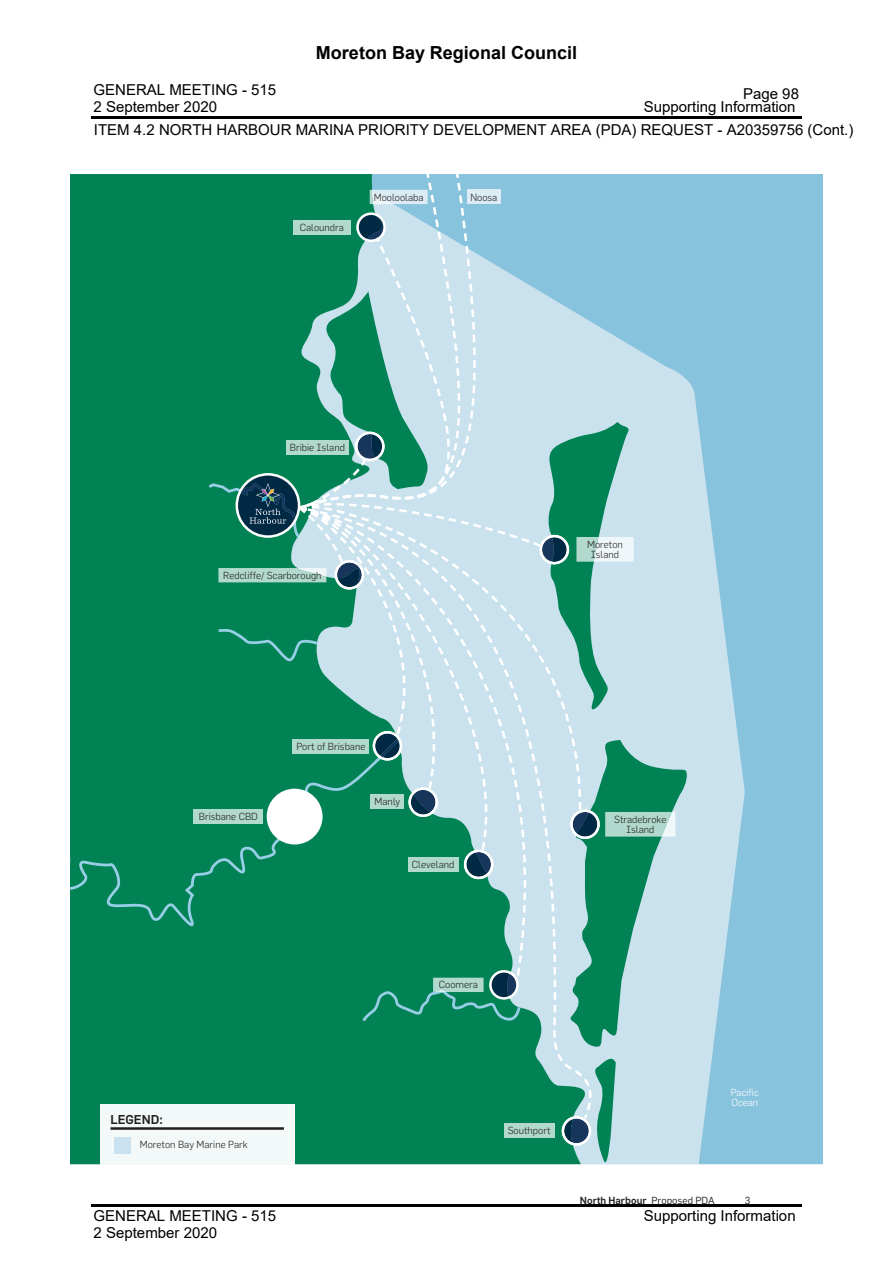
<style>
.page{position:relative;width:893px;height:1263px;background:#fff}
.page>*{position:absolute;margin:0;border:0;box-sizing:border-box;transform-origin:0 0}
.t1{font:700 18px "Arial";color:#000}
.t2{font:15px/17.2px "Arial";color:#000}
.t3{font:15px "Arial";color:#000}
.t4{font:500 12.6px "Flama";color:#231f20}
.t5{font:300 10.05px/10.1px "Flama";color:#231f20;text-align:center}
.t6{font:500 10.05px "Flama";letter-spacing:.005em;color:#231f20}
.t7{font:300 10.05px/10.1px "Flama";color:#fff}
.t8{font:10.05px "Flama";color:#231f20}
.s1{font-weight:400}
</style>
<div class="page">
<div style="left:688px;top:174px;width:134px;height:990px;background:#88c3dd"></div>
<svg style="left:688px;top:192px;width:57px;height:972px;background:#a5d1e4"></svg>
<div style="left:71px;top:174px;width:138px;height:990px;background:#008254"></div>
<div style="left:71px;top:739px;width:138px;height:187px;background:#008254"></div>
<div style="left:193px;top:810px;width:70px;height:14px;background:#b1d9cd"></div>
<div style="left:100px;top:1104px;width:195px;height:60px;background:#f2f9f8"></div>
<hr style="left:110px;top:1127px;width:174px;height:3px;background:#231f20">
<div style="left:114px;top:1138px;width:16px;height:16px;background:#cae2ef"></div>
<svg style="left:209px;top:174px;width:479px;height:991px;background:#6ab3a6"></svg>
<hr style="left:91px;top:116px;width:711px;height:3px;background:#000">
<hr style="left:91px;top:1205px;width:711px;height:2px;background:#000">
<h2 class="t2" style="left:94px;top:81px;width:184px">GENERAL MEETING - 515<br>2 September 2020</h2>
<h1 class="t1" style="left:316px;top:43px;width:263px">Moreton Bay Regional Council</h1>
<h2 class="t3" style="left:743px;top:83px;width:57px">Page 98</h2>
<h2 class="t2" style="left:644px;top:98px;width:153px">Supporting Information</h2>
<h2 class="t3" style="left:94px;top:119px;width:761px">ITEM 4.2 NORTH HARBOUR MARINA PRIORITY DEVELOPMENT AREA (PDA) REQUEST - A20359756 (Cont.)</h2>
<p class="t5" style="left:300px;top:223px;width:46px">Caloundra</p>
<p class="t5" style="left:374px;top:193px;width:51px">Mooloolaba</p>
<p class="t5" style="left:470px;top:193px;width:28px">Noosa</p>
<p class="t5" style="left:290px;top:444px;width:57px">Bribie Island</p>
<p class="t5" style="left:223px;top:571px;width:100px">Redcliffe/ Scarborough</p>
<p class="t5" style="left:587px;top:540px;width:37px">Moreton<br>Island</p>
<p class="t5" style="left:199px;top:813px;width:61px">Brisbane CBD</p>
<p class="t5" style="left:296px;top:742px;width:70px">Port of Brisbane</p>
<p class="t5" style="left:375px;top:797px;width:27px">Manly</p>
<p class="t5" style="left:412px;top:860px;width:44px">Cleveland</p>
<p class="t5" style="left:614px;top:815px;width:54px">Stradebroke<br>Island</p>
<p class="t4" style="left:110px;top:1115px;width:54px">LEGEND:</p>
<p class="t5" style="left:140px;top:1140px;width:109px">Moreton Bay Marine Park</p>
<p class="t5" style="left:439px;top:981px;width:40px">Coomera</p>
<p class="t5" style="left:508px;top:1127px;width:45px">Southport</p>
<p class="t7" style="left:731px;top:1089px;width:30px">Pacific<br>Ocean</p>
<p class="t6" style="left:580px;top:1197px;width:136px">North Harbour <span class="s1">Proposed PDA</span></p>
<p class="t8" style="left:745px;top:1197px;width:7px">3</p>
<h2 class="t2" style="left:94px;top:1207px;width:184px">GENERAL MEETING - 515</h2>
<h2 class="t2" style="left:644px;top:1207px;width:153px">Supporting Information</h2>
<h2 class="t2" style="left:94px;top:1225px;width:125px">2 September 2020</h2>
</div>
